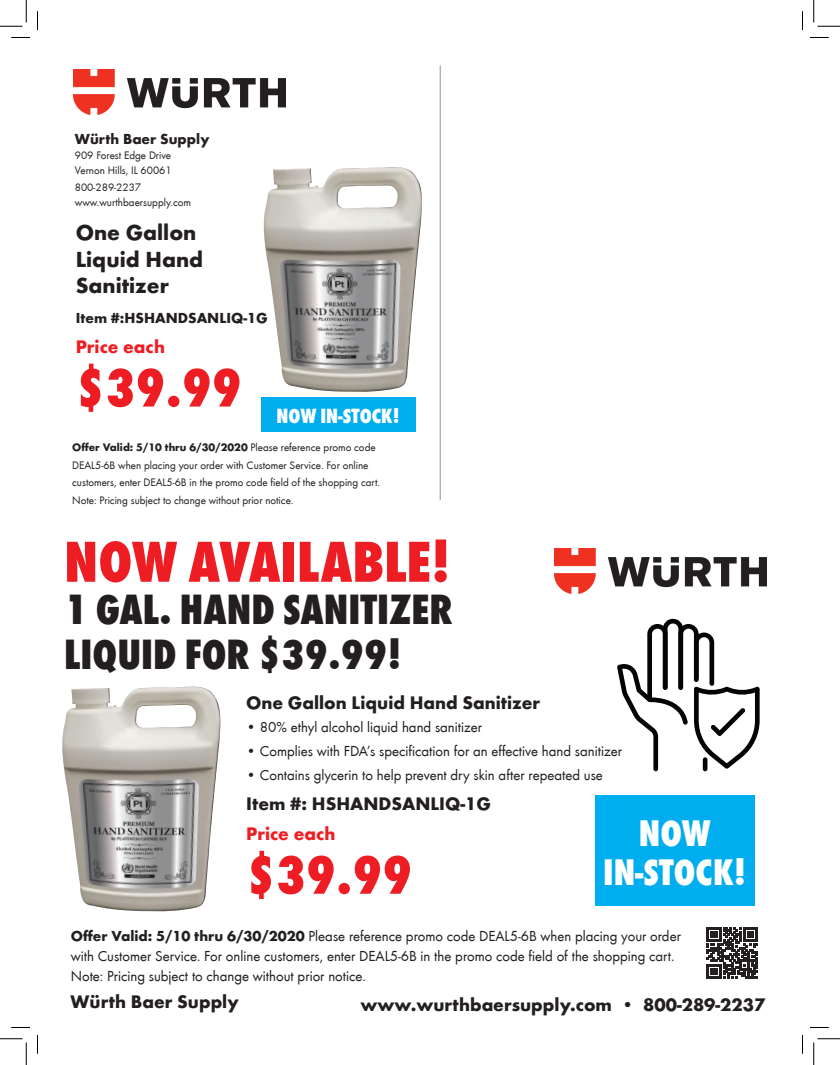
<style>
.page{position:relative;width:840px;height:1065px;background:#fff}
.page>*{position:absolute;margin:0;border:0;box-sizing:border-box;transform-origin:0 0}
.t1{font:60px "Wuerth Extra Bold Cond Caps";color:#ee1d23}
.t2{font:800 condensed 56.25px "Wuerth";color:#ee1d23}
.t3{font:43.75px "Wuerth Extra Bold Cond Caps";color:#231f20}
.t4{font:38.25px "Wuerth Extra Bold Cond Caps";color:#fff}
.t5{font:700 22.5px "Wuerth";color:#231f20}
.t6{font:21.25px "Wuerth Extra Bold Cond Caps";color:#fff}
.t7{font:700 18.75px "Wuerth";color:#231f20}
.t8{font:700 18.75px "Wuerth";color:#ee1d23}
.t9{font:15px/20px "Wuerth";color:#231f20}
.t10{font:700 15px "Wuerth";color:#231f20}
.t11{font:11.25px/17.5px "Wuerth";color:#231f20}
.s1{font-weight:700}
</style>
<div class="page">
<img style="left:73px;top:69px;width:213px;height:46px">
<hr style="left:440px;top:66px;width:1px;height:434px;background:#a8a9ad">
<img style="left:554px;top:548px;width:213px;height:46px">
<svg style="left:707px;top:927px;width:51px;height:51px"></svg>
<div style="left:595px;top:795px;width:160px;height:111px;background:#00aeef"></div>
<img style="left:62px;top:687px;width:159px;height:224px">
<svg style="left:136px;top:705px;width:60px;height:23px"></svg>
<div style="left:261px;top:398px;width:155px;height:34px;background:#00aeef"></div>
<svg style="left:617px;top:619px;width:143px;height:152px"></svg>
<img style="left:264px;top:167px;width:158px;height:225px">
<svg style="left:338px;top:185px;width:60px;height:23px"></svg>
<svg style="left:11px;top:37px;width:19px;height:1px"></svg>
<svg style="left:810px;top:37px;width:19px;height:1px"></svg>
<svg style="left:11px;top:1027px;width:19px;height:1px"></svg>
<svg style="left:810px;top:1027px;width:19px;height:1px"></svg>
<svg style="left:37px;top:11px;width:1px;height:19px"></svg>
<svg style="left:37px;top:1035px;width:1px;height:19px"></svg>
<svg style="left:802px;top:11px;width:1px;height:19px"></svg>
<svg style="left:802px;top:1035px;width:1px;height:19px"></svg>
<svg style="left:0;top:0;width:27px;height:27px"></svg>
<svg style="left:0;top:1039px;width:27px;height:26px"></svg>
<svg style="left:814px;top:0;width:26px;height:27px"></svg>
<svg style="left:814px;top:1039px;width:26px;height:26px"></svg>
<p class="t10" style="left:75px;top:128px;width:136px">Würth Baer Supply</p>
<p class="t11" style="left:75px;top:146px;width:98px">909 Forest Edge Drive</p>
<p class="t11" style="left:75px;top:161px;width:98px">Vernon Hills, IL 60061</p>
<p class="t11" style="left:75px;top:178px;width:68px">800-289-2237</p>
<p class="t11" style="left:75px;top:193px;width:118px">www.wurthbaersupply.com</p>
<p class="t5" style="left:76px;top:216px;width:122px">One Gallon</p>
<p class="t5" style="left:76px;top:242px;width:129px">Liquid Hand</p>
<p class="t5" style="left:76px;top:269px;width:95px">Sanitizer</p>
<p class="t10" style="left:76px;top:307px;width:194px">Item #:HSHANDSANLIQ-1G</p>
<p class="t8" style="left:76px;top:333px;width:91px">Price each</p>
<p class="t2" style="left:76px;top:348px;width:168px">$39.99</p>
<p class="t6" style="left:277px;top:401px;width:125px">NOW IN-STOCk!</p>
<p class="t11" style="left:72px;top:438px;width:309px"><span class="s1">Offer Valid: 5/10 thru 6/30/2020</span> Please reference promo code DEAL5-6B when placing your order with Customer Service. For online customers, enter DEAL5-6B in the promo code field of the shopping cart.<br>Note: Pricing subject to change without prior notice.</p>
<p class="t1" style="left:64px;top:519px;width:388px">NOW AVAILABLE!</p>
<p class="t3" style="left:64px;top:579px;width:390px">1 GAL. HAND SANITIZER</p>
<p class="t3" style="left:64px;top:624px;width:339px">LIQUID FOR $39.99!</p>
<p class="t7" style="left:246px;top:689px;width:296px">One Gallon Liquid Hand Sanitizer</p>
<p class="t9" style="left:246px;top:717px;width:238px">• 80% ethyl alcohol liquid hand sanitizer</p>
<p class="t9" style="left:246px;top:741px;width:377px">• Complies with FDA’s specification for an effective hand sanitizer</p>
<p class="t9" style="left:246px;top:764px;width:358px">• Contains glycerin to help prevent dry skin after repeated use</p>
<p class="t7" style="left:246px;top:790px;width:246px">Item #: HSHANDSANLIQ-1G</p>
<p class="t8" style="left:246px;top:820px;width:91px">Price each</p>
<p class="t2" style="left:246px;top:835px;width:168px">$39.99</p>
<p class="t4" style="left:639px;top:806px;width:73px">NOW</p>
<p class="t4" style="left:603px;top:846px;width:144px">IN-STOCK!</p>
<p class="t9" style="left:71px;top:925px;width:612px"><span class="s1">Offer Valid: 5/10 thru 6/30/2020</span> Please reference promo code DEAL5-6B when placing your order with Customer Service. For online customers, enter DEAL5-6B in the promo code field of the shopping cart.<br>Note: Pricing subject to change without prior notice.</p>
<p class="t7" style="left:71px;top:988px;width:170px">Würth Baer Supply</p>
<p class="t7" style="left:361px;top:991px;width:406px">www.wurthbaersupply.com • 800-289-2237</p>
</div>
